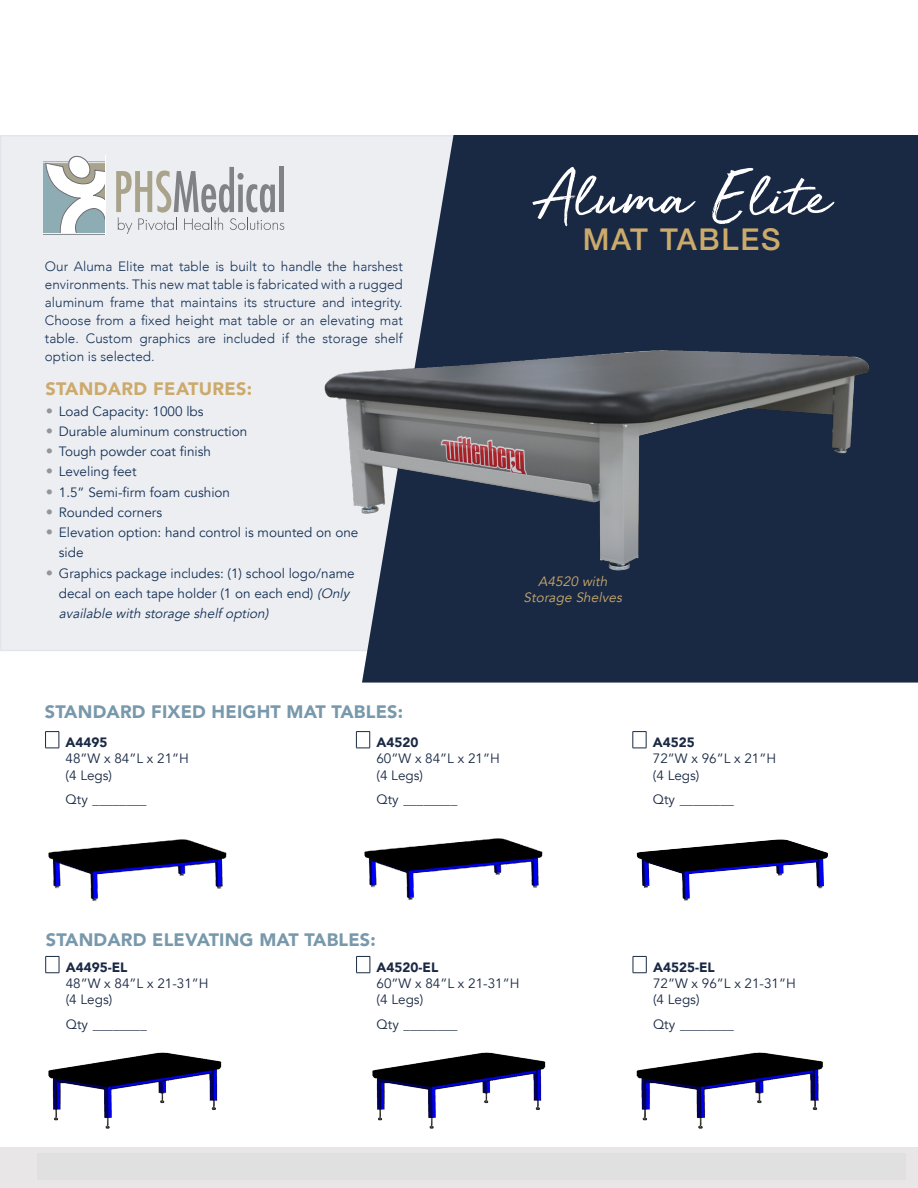
<style>
.page{position:relative;width:918px;height:1188px;background:#fff}
.page>*{position:absolute;margin:0;border:0;box-sizing:border-box;transform-origin:0 0}
.Feature_Header{font:67.5px "Golden Plains";color:#fff}
.Feature_Header-2{font:500 30px "Helvetica Neue";letter-spacing:.06em;color:#ccaa6b}
.t1{font:900 18px "Avenir";letter-spacing:.01em;color:#7898ac}
.t2{font:900 18px "Avenir";letter-spacing:.02em;color:#ccaa6b}
.t3{font:13.5px/20.2px "Avenir";color:#153256}
.t4{font:300 13.5px/18px "Avenir";color:#153256;text-align:justify}
.t5{font:13.5px "Avenir";color:#192944}
.t6{font:900 13.5px "Avenir";color:#192944}
.t7{font:italic 13.5px/16.5px "Avenir";color:#ccaa6b;text-align:center}
.s1{font-family:"Futura";color:#939598}
.s2{font-style:italic}
</style>
<div class="page">
<div style="left:0;top:135px;width:668px;height:516px;background:#edeef2;border:2px solid #e2e6ec"></div>
<svg style="left:362px;top:135px;width:556px;height:548px;background:#2b3a53"></svg>
<svg style="left:116px;top:167px;width:168px;height:67px"></svg>
<svg style="left:43px;top:155px;width:63px;height:78px;background:#c4cfd0"></svg>
<hr style="left:43px;top:233px;width:63px;height:2px;background:#fff">
<hr style="left:43px;top:234px;width:63px;height:1px;background:#808285">
<hr style="left:106px;top:155px;width:1px;height:80px;background:#fff">
<div style="left:0;top:1148px;width:918px;height:40px;background:#e9e6e8"></div>
<svg style="left:45px;top:731px;width:15px;height:18px"></svg>
<svg style="left:356px;top:731px;width:14px;height:18px"></svg>
<svg style="left:633px;top:731px;width:14px;height:18px"></svg>
<svg style="left:45px;top:956px;width:15px;height:18px"></svg>
<svg style="left:356px;top:956px;width:15px;height:18px"></svg>
<svg style="left:633px;top:956px;width:14px;height:18px"></svg>
<img style="left:48px;top:839px;width:179px;height:62px">
<img style="left:364px;top:838px;width:179px;height:62px">
<img style="left:636px;top:839px;width:192px;height:62px">
<img style="left:48px;top:1052px;width:174px;height:77px">
<img style="left:636px;top:1052px;width:187px;height:77px">
<img style="left:372px;top:1052px;width:174px;height:77px">
<img style="left:324px;top:325px;width:551px;height:252px">
<div style="left:38px;top:1153px;width:868px;height:27px;background:#e0e0e0"></div>
<p class="t4" style="left:45px;top:257px;width:359px">Our Aluma Elite mat table is built to handle the harshest environments. This new mat table is fabricated with a rugged aluminum frame that maintains its structure and integrity.<br>Choose from a fixed height mat table or an elevating mat table. Custom graphics are included if the storage shelf option is selected.</p>
<p class="t2" style="left:45px;top:374px;width:208px">STANDARD FEATURES:</p>
<p class="t3" style="left:45px;top:401px;width:160px"><span class="s1">•</span> Load Capacity: 1000 lbs</p>
<p class="t3" style="left:45px;top:421px;width:203px"><span class="s1">•</span> Durable aluminum construction</p>
<p class="t3" style="left:45px;top:442px;width:167px"><span class="s1">•</span> Tough powder coat finish</p>
<p class="t3" style="left:45px;top:462px;width:93px"><span class="s1">•</span> Leveling feet</p>
<p class="t3" style="left:45px;top:482px;width:186px"><span class="s1">•</span> 1.5” Semi-firm foam cushion</p>
<p class="t3" style="left:45px;top:502px;width:118px"><span class="s1">•</span> Rounded corners</p>
<p class="t3" style="left:59px;top:523px;width:301px;text-indent:-14px"><span class="s1">•</span> Elevation option: hand control is mounted on one side</p>
<p class="t3" style="left:59px;top:563px;width:297px;text-indent:-14px"><span class="s1">•</span> Graphics package includes: (1) school logo/name decal on each tape holder (1 on each end) <span class="s2">(Only available with storage shelf option)</span></p>
<p class="Feature_Header" style="left:533px;top:162px;width:300px">Aluma Elite</p>
<p class="Feature_Header-2" style="left:583px;top:215px;width:199px">MAT TABLES</p>
<p class="t7" style="left:524px;top:573px;width:103px">A4520 with<br>Storage Shelves</p>
<p class="t1" style="left:45px;top:696px;width:360px">STANDARD FIXED HEIGHT MAT TABLES:</p>
<p class="t6" style="left:66px;top:731px;width:43px">A4495</p>
<p class="t5" style="left:66px;top:751px;width:125px">48”W x 84”L x 21”H</p>
<p class="t5" style="left:66px;top:767px;width:48px">(4 Legs)</p>
<p class="t5" style="left:66px;top:791px;width:82px">Qty ________</p>
<p class="t6" style="left:376px;top:731px;width:43px">A4520</p>
<p class="t5" style="left:376px;top:751px;width:125px">60”W x 84”L x 21”H</p>
<p class="t5" style="left:376px;top:767px;width:48px">(4 Legs)</p>
<p class="t5" style="left:376px;top:791px;width:82px">Qty ________</p>
<p class="t6" style="left:653px;top:731px;width:43px">A4525</p>
<p class="t5" style="left:653px;top:751px;width:125px">72”W x 96”L x 21”H</p>
<p class="t5" style="left:653px;top:767px;width:48px">(4 Legs)</p>
<p class="t5" style="left:653px;top:791px;width:82px">Qty ________</p>
<p class="t1" style="left:46px;top:924px;width:331px">STANDARD ELEVATING MAT TABLES:</p>
<p class="t6" style="left:66px;top:956px;width:63px">A4495-EL</p>
<p class="t5" style="left:66px;top:976px;width:144px">48”W x 84”L x 21-31”H</p>
<p class="t5" style="left:66px;top:992px;width:48px">(4 Legs)</p>
<p class="t5" style="left:66px;top:1016px;width:82px">Qty ________</p>
<p class="t6" style="left:377px;top:956px;width:63px">A4520-EL</p>
<p class="t5" style="left:377px;top:976px;width:144px">60”W x 84”L x 21-31”H</p>
<p class="t5" style="left:377px;top:992px;width:48px">(4 Legs)</p>
<p class="t5" style="left:377px;top:1016px;width:82px">Qty ________</p>
<p class="t6" style="left:653px;top:956px;width:63px">A4525-EL</p>
<p class="t5" style="left:653px;top:976px;width:144px">72”W x 96”L x 21-31”H</p>
<p class="t5" style="left:653px;top:992px;width:48px">(4 Legs)</p>
<p class="t5" style="left:653px;top:1016px;width:82px">Qty ________</p>
</div>
